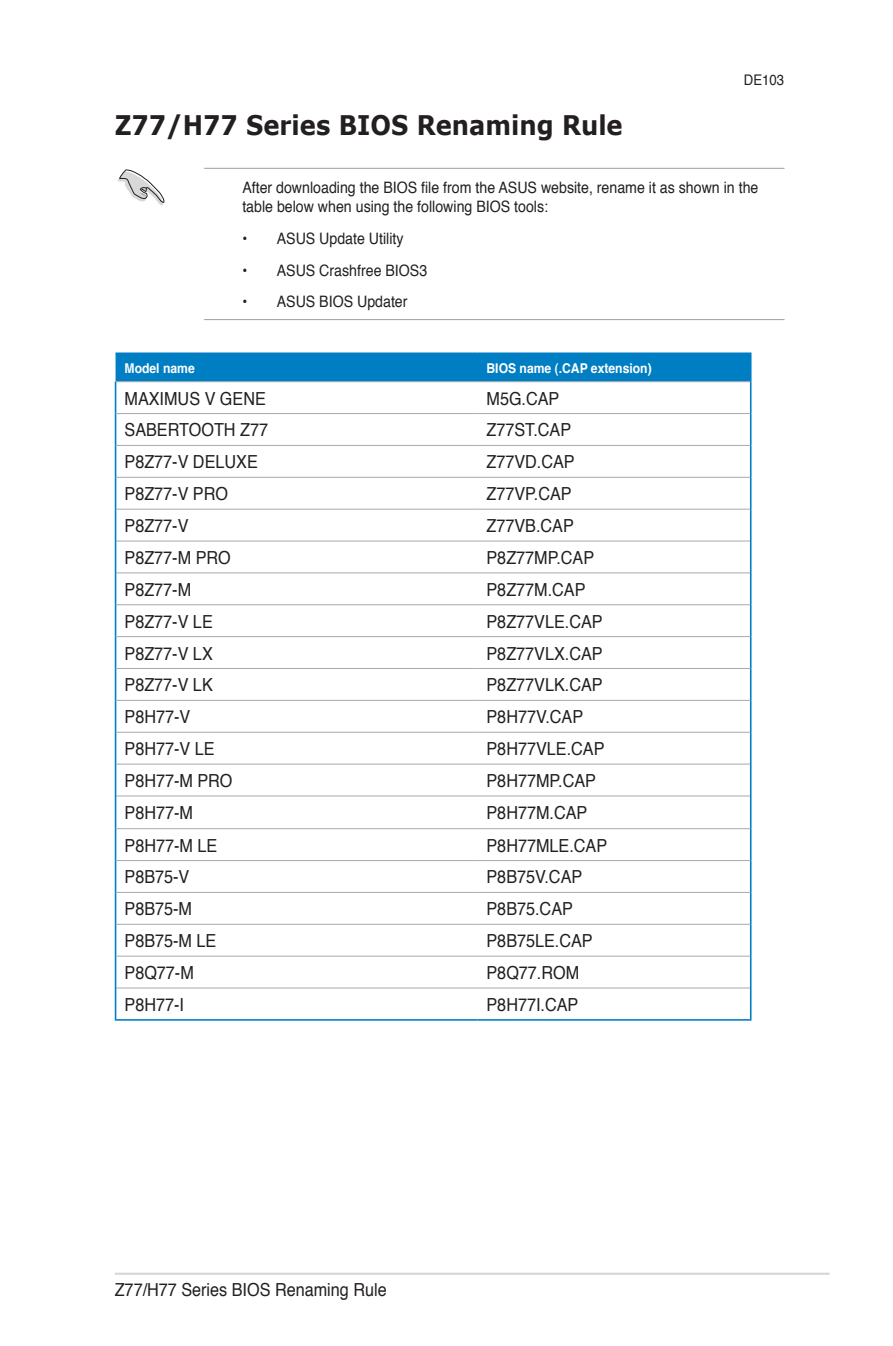
<style>
.page{position:relative;width:893px;height:1346px;background:#fff}
.page>*{position:absolute;margin:0;border:0;box-sizing:border-box;transform-origin:0 0}
.Heading_1{font:700 27px "Verdana";color:#231f20;scale:.9 1}
.Table_Text_-new{font:18px "Helvetica";color:#231f20;scale:.9 1}
.Footer_Text-Right{font:18px "Helvetica";color:#231f20;scale:.9 1}
.Message_List_1{font:15.75px/18.9px "Helvetica";color:#231f20;scale:.9 1}
.Message_List_2{font:15.75px "Helvetica";color:#231f20;scale:.9 1}
.Message_List_3{font:15.75px "Helvetica";color:#231f20;scale:.9 1}
.Figure_Label-SW{font:14.62px "Helvetica";color:#231f20;scale:.9 1}
.MB_Table_Text{font:700 13.5px "Helvetica";color:#fff;scale:.9 1}
</style>
<div class="page">
<hr style="left:115px;top:1272px;width:714px;height:3px;background:#d8d8d8">
<hr style="left:116px;top:352px;width:361px;height:2px;background:#007ec3">
<hr style="left:477px;top:352px;width:274px;height:2px;background:#007ec3">
<div style="left:116px;top:353px;width:635px;height:29px;background:#007ec3"></div>
<hr style="left:115px;top:381px;width:362px;height:1px;background:#a8a9ad">
<hr style="left:477px;top:381px;width:273px;height:1px;background:#a8a9ad">
<hr style="left:116px;top:413px;width:361px;height:1px;background:#a8a9ad">
<hr style="left:477px;top:413px;width:273px;height:1px;background:#a8a9ad">
<hr style="left:116px;top:445px;width:361px;height:1px;background:#a8a9ad">
<hr style="left:477px;top:445px;width:273px;height:1px;background:#a8a9ad">
<hr style="left:116px;top:477px;width:361px;height:1px;background:#a8a9ad">
<hr style="left:477px;top:477px;width:273px;height:1px;background:#a8a9ad">
<hr style="left:116px;top:509px;width:361px;height:1px;background:#a8a9ad">
<hr style="left:477px;top:509px;width:273px;height:1px;background:#a8a9ad">
<hr style="left:116px;top:541px;width:361px;height:1px;background:#a8a9ad">
<hr style="left:477px;top:541px;width:273px;height:1px;background:#a8a9ad">
<hr style="left:116px;top:572px;width:361px;height:1px;background:#a8a9ad">
<hr style="left:477px;top:572px;width:273px;height:1px;background:#a8a9ad">
<hr style="left:116px;top:604px;width:361px;height:1px;background:#a8a9ad">
<hr style="left:477px;top:604px;width:273px;height:1px;background:#a8a9ad">
<hr style="left:116px;top:636px;width:361px;height:1px;background:#a8a9ad">
<hr style="left:477px;top:636px;width:273px;height:1px;background:#a8a9ad">
<hr style="left:116px;top:668px;width:361px;height:1px;background:#a8a9ad">
<hr style="left:477px;top:668px;width:273px;height:1px;background:#a8a9ad">
<hr style="left:116px;top:700px;width:361px;height:1px;background:#a8a9ad">
<hr style="left:477px;top:700px;width:273px;height:1px;background:#a8a9ad">
<hr style="left:116px;top:732px;width:361px;height:1px;background:#a8a9ad">
<hr style="left:477px;top:732px;width:273px;height:1px;background:#a8a9ad">
<hr style="left:116px;top:764px;width:361px;height:1px;background:#a8a9ad">
<hr style="left:477px;top:764px;width:273px;height:1px;background:#a8a9ad">
<hr style="left:116px;top:795px;width:361px;height:1px;background:#a8a9ad">
<hr style="left:477px;top:795px;width:273px;height:1px;background:#a8a9ad">
<hr style="left:116px;top:828px;width:361px;height:1px;background:#a8a9ad">
<hr style="left:477px;top:828px;width:273px;height:1px;background:#a8a9ad">
<hr style="left:116px;top:860px;width:361px;height:1px;background:#a8a9ad">
<hr style="left:477px;top:860px;width:273px;height:1px;background:#a8a9ad">
<hr style="left:116px;top:892px;width:361px;height:1px;background:#a8a9ad">
<hr style="left:477px;top:892px;width:273px;height:1px;background:#a8a9ad">
<hr style="left:116px;top:924px;width:361px;height:1px;background:#a8a9ad">
<hr style="left:477px;top:924px;width:273px;height:1px;background:#a8a9ad">
<hr style="left:116px;top:956px;width:361px;height:1px;background:#a8a9ad">
<hr style="left:477px;top:956px;width:273px;height:1px;background:#a8a9ad">
<hr style="left:116px;top:987px;width:361px;height:1px;background:#a8a9ad">
<hr style="left:477px;top:987px;width:273px;height:1px;background:#a8a9ad">
<hr style="left:115px;top:382px;width:1px;height:31px;background:#007ec3">
<hr style="left:750px;top:382px;width:1px;height:31px;background:#007ec3">
<hr style="left:115px;top:413px;width:1px;height:32px;background:#007ec3">
<hr style="left:750px;top:413px;width:1px;height:32px;background:#007ec3">
<hr style="left:115px;top:445px;width:1px;height:32px;background:#007ec3">
<hr style="left:750px;top:445px;width:1px;height:32px;background:#007ec3">
<hr style="left:115px;top:477px;width:1px;height:32px;background:#007ec3">
<hr style="left:750px;top:477px;width:1px;height:32px;background:#007ec3">
<hr style="left:115px;top:509px;width:1px;height:32px;background:#007ec3">
<hr style="left:750px;top:509px;width:1px;height:32px;background:#007ec3">
<hr style="left:115px;top:541px;width:1px;height:32px;background:#007ec3">
<hr style="left:750px;top:541px;width:1px;height:32px;background:#007ec3">
<hr style="left:115px;top:573px;width:1px;height:32px;background:#007ec3">
<hr style="left:750px;top:573px;width:1px;height:32px;background:#007ec3">
<hr style="left:115px;top:605px;width:1px;height:32px;background:#007ec3">
<hr style="left:750px;top:605px;width:1px;height:32px;background:#007ec3">
<hr style="left:115px;top:637px;width:1px;height:31px;background:#007ec3">
<hr style="left:750px;top:637px;width:1px;height:31px;background:#007ec3">
<hr style="left:115px;top:668px;width:1px;height:32px;background:#007ec3">
<hr style="left:750px;top:668px;width:1px;height:32px;background:#007ec3">
<hr style="left:115px;top:700px;width:1px;height:32px;background:#007ec3">
<hr style="left:750px;top:700px;width:1px;height:32px;background:#007ec3">
<hr style="left:115px;top:732px;width:1px;height:32px;background:#007ec3">
<hr style="left:750px;top:732px;width:1px;height:32px;background:#007ec3">
<hr style="left:115px;top:764px;width:1px;height:32px;background:#007ec3">
<hr style="left:750px;top:764px;width:1px;height:32px;background:#007ec3">
<hr style="left:115px;top:796px;width:1px;height:33px;background:#007ec3">
<hr style="left:750px;top:796px;width:1px;height:33px;background:#007ec3">
<hr style="left:115px;top:829px;width:1px;height:31px;background:#007ec3">
<hr style="left:750px;top:829px;width:1px;height:31px;background:#007ec3">
<hr style="left:115px;top:860px;width:1px;height:32px;background:#007ec3">
<hr style="left:750px;top:860px;width:1px;height:32px;background:#007ec3">
<hr style="left:115px;top:892px;width:1px;height:32px;background:#007ec3">
<hr style="left:750px;top:892px;width:1px;height:32px;background:#007ec3">
<hr style="left:115px;top:924px;width:1px;height:32px;background:#007ec3">
<hr style="left:750px;top:924px;width:1px;height:32px;background:#007ec3">
<hr style="left:115px;top:956px;width:1px;height:32px;background:#007ec3">
<hr style="left:750px;top:956px;width:1px;height:32px;background:#007ec3">
<hr style="left:115px;top:988px;width:1px;height:31px;background:#007ec3">
<hr style="left:750px;top:988px;width:1px;height:31px;background:#007ec3">
<hr style="left:115px;top:1019px;width:362px;height:1px;background:#007ec3">
<hr style="left:477px;top:1019px;width:274px;height:1px;background:#007ec3">
<svg style="left:118px;top:169px;width:47px;height:36px"></svg>
<hr style="left:204px;top:168px;width:580px;height:1px;background:#a8a9ad">
<hr style="left:204px;top:319px;width:580px;height:1px;background:#a8a9ad">
<p class="Heading_1" style="left:115px;top:108px;width:566px">Z77/H77 Series BIOS Renaming Rule</p>
<p class="Figure_Label-SW" style="left:744px;top:68px;width:46px">DE103</p>
<p class="Message_List_1" style="left:242px;top:178px;width:575px">After downloading the BIOS file from the ASUS website, rename it as shown in the table below when using the following BIOS tools:</p>
<p class="Message_List_2" style="left:242px;top:225px;width:181px">• ASUS Update Utility</p>
<p class="Message_List_2" style="left:242px;top:257px;width:207px">• ASUS Crashfree BIOS3</p>
<p class="Message_List_3" style="left:242px;top:288px;width:185px">• ASUS BIOS Updater</p>
<p class="MB_Table_Text" style="left:125px;top:356px;width:80px">Model name</p>
<p class="MB_Table_Text" style="left:486px;top:356px;width:185px">BIOS name (.CAP extension)</p>
<p class="Table_Text_-new" style="left:125px;top:383px;width:159px">MAXIMUS V GENE</p>
<p class="Table_Text_-new" style="left:486px;top:383px;width:83px">M5G.CAP</p>
<p class="Table_Text_-new" style="left:125px;top:415px;width:161px">SABERTOOTH Z77</p>
<p class="Table_Text_-new" style="left:486px;top:415px;width:96px">Z77ST.CAP</p>
<p class="Table_Text_-new" style="left:125px;top:446px;width:150px">P8Z77-V DELUXE</p>
<p class="Table_Text_-new" style="left:486px;top:446px;width:100px">Z77VD.CAP</p>
<p class="Table_Text_-new" style="left:125px;top:478px;width:117px">P8Z77-V PRO</p>
<p class="Table_Text_-new" style="left:486px;top:478px;width:96px">Z77VP.CAP</p>
<p class="Table_Text_-new" style="left:125px;top:510px;width:73px">P8Z77-V</p>
<p class="Table_Text_-new" style="left:486px;top:510px;width:99px">Z77VB.CAP</p>
<p class="Table_Text_-new" style="left:125px;top:542px;width:120px">P8Z77-M PRO</p>
<p class="Table_Text_-new" style="left:486px;top:542px;width:121px">P8Z77MP.CAP</p>
<p class="Table_Text_-new" style="left:125px;top:574px;width:76px">P8Z77-M</p>
<p class="Table_Text_-new" style="left:486px;top:574px;width:112px">P8Z77M.CAP</p>
<p class="Table_Text_-new" style="left:125px;top:606px;width:100px">P8Z77-V LE</p>
<p class="Table_Text_-new" style="left:486px;top:606px;width:131px">P8Z77VLE.CAP</p>
<p class="Table_Text_-new" style="left:125px;top:638px;width:100px">P8Z77-V LX</p>
<p class="Table_Text_-new" style="left:486px;top:638px;width:131px">P8Z77VLX.CAP</p>
<p class="Table_Text_-new" style="left:125px;top:670px;width:100px">P8Z77-V LK</p>
<p class="Table_Text_-new" style="left:486px;top:670px;width:131px">P8Z77VLK.CAP</p>
<p class="Table_Text_-new" style="left:125px;top:701px;width:75px">P8H77-V</p>
<p class="Table_Text_-new" style="left:486px;top:701px;width:109px">P8H77V.CAP</p>
<p class="Table_Text_-new" style="left:125px;top:733px;width:102px">P8H77-V LE</p>
<p class="Table_Text_-new" style="left:486px;top:733px;width:133px">P8H77VLE.CAP</p>
<p class="Table_Text_-new" style="left:125px;top:765px;width:122px">P8H77-M PRO</p>
<p class="Table_Text_-new" style="left:486px;top:765px;width:123px">P8H77MP.CAP</p>
<p class="Table_Text_-new" style="left:125px;top:797px;width:78px">P8H77-M</p>
<p class="Table_Text_-new" style="left:486px;top:797px;width:114px">P8H77M.CAP</p>
<p class="Table_Text_-new" style="left:125px;top:830px;width:105px">P8H77-M LE</p>
<p class="Table_Text_-new" style="left:486px;top:830px;width:136px">P8H77MLE.CAP</p>
<p class="Table_Text_-new" style="left:125px;top:862px;width:74px">P8B75-V</p>
<p class="Table_Text_-new" style="left:486px;top:862px;width:108px">P8B75V.CAP</p>
<p class="Table_Text_-new" style="left:125px;top:893px;width:77px">P8B75-M</p>
<p class="Table_Text_-new" style="left:486px;top:893px;width:98px">P8B75.CAP</p>
<p class="Table_Text_-new" style="left:125px;top:925px;width:104px">P8B75-M LE</p>
<p class="Table_Text_-new" style="left:486px;top:925px;width:120px">P8B75LE.CAP</p>
<p class="Table_Text_-new" style="left:125px;top:957px;width:79px">P8Q77-M</p>
<p class="Table_Text_-new" style="left:486px;top:957px;width:105px">P8Q77.ROM</p>
<p class="Table_Text_-new" style="left:125px;top:989px;width:68px">P8H77-I</p>
<p class="Table_Text_-new" style="left:486px;top:989px;width:104px">P8H77I.CAP</p>
<p class="Footer_Text-Right" style="left:115px;top:1274px;width:304px">Z77/H77 Series BIOS Renaming Rule</p>
</div>
